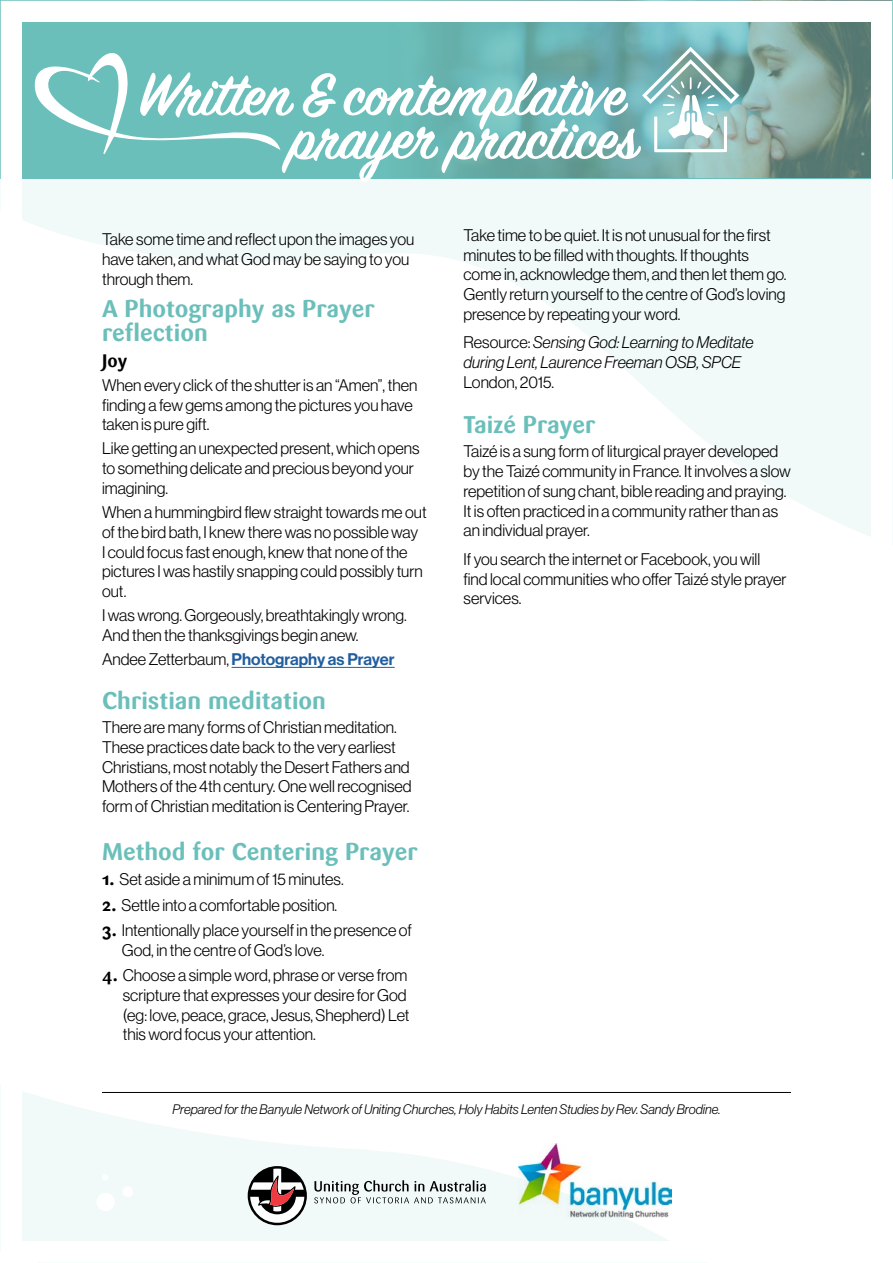
<style>
.page{position:relative;width:893px;height:1263px;background:#fff}
.page>*{position:absolute;margin:0;border:0;box-sizing:border-box;transform-origin:0 0}
.t1{font:600 67.5px "Sign Painter House Script";color:#fff}
.t2{font:700 24px/24px "Sari";color:#6bbfba}
.t3{font:700 18px "Sari";color:#000}
.t4{font:16.5px/19.8px "N Haas Grotesk DS Pro 45 Lt";color:#000}
.t5{font:16.5px/19.8px "N Haas Grotesk DS Pro 46 Lt It";color:#000}
.t6{font:16.5px "N Haas Grotesk DS Pro 65 Md";color:#215e9e}
.t7{font:13.5px "N Haas Grotesk DS Pro 46 Lt It";color:#000}
.s1{font-family:"N Haas Grotesk DS Pro 45 Lt";color:#000}
.s2{font-family:"Sari";font-weight:700;font-size:18px}
.s3{font-family:"N Haas Grotesk DS Pro 45 Lt"}
</style>
<div class="page">
<svg style="left:23px;top:1092px;width:644px;height:148px;fill:#f1f9f9"></svg>
<svg style="left:23px;top:179px;width:847px;height:489px"></svg>
<div style="left:96px;top:1193px;width:19px;height:18px;background:#fff;border-radius:50%"></div>
<div style="left:122px;top:1186px;width:11px;height:11px;background:#fff;border-radius:50%"></div>
<svg style="left:102px;top:1174px;width:6px;height:6px"></svg>
<hr style="left:232px;top:667px;width:163px;height:1px;background:#215e9e">
<hr style="left:102px;top:1092px;width:689px;height:1px;background:#000">
<svg style="left:314px;top:1180px;width:172px;height:23px"></svg>
<svg style="left:248px;top:1166px;width:59px;height:59px"></svg>
<img style="left:519px;top:1144px;width:153px;height:74px">
<div style="left:0;top:0;width:893px;height:179px;background:#6bbfba"></div>
<img style="left:388px;top:0;width:503px;height:178px">
<div style="left:1px;top:1px;width:891px;height:1261px;border:21px solid #fff"></div>
<svg style="left:642px;top:47px;width:97px;height:105px;background:#9ac4c4"></svg>
<svg style="left:34px;top:53px;width:246px;height:101px"></svg>
<h1 class="t1" style="left:138px;top:54px;width:489px">Written &amp; contemplative</h1>
<h1 class="t1" style="left:291px;top:97px;width:349px">prayer practices</h1>
<p class="t4" style="left:102px;top:230px;width:314px">Take some time and reflect upon the images you have taken, and what God may be saying to you through them.</p>
<h2 class="t2" style="left:102px;top:297px;width:274px">A Photography as Prayer reflection</h2>
<p class="t3" style="left:102px;top:350px;width:27px">Joy</p>
<p class="t4" style="left:102px;top:375px;width:317px">When every click of the shutter is an “Amen”, then finding a few gems among the pictures you have taken is pure gift.</p>
<p class="t4" style="left:102px;top:439px;width:319px">Like getting an unexpected present, which opens to something delicate and precious beyond your imagining.</p>
<p class="t4" style="left:102px;top:502px;width:326px">When a hummingbird flew straight towards me out of the bird bath, I knew there was no possible way<br>I could focus fast enough, knew that none of the pictures I was hastily snapping could possibly turn out.</p>
<p class="t4" style="left:102px;top:606px;width:306px">I was wrong. Gorgeously, breathtakingly wrong.<br>And then the thanksgivings begin anew.</p>
<p class="t6" style="left:102px;top:650px;width:294px"><span class="s1">Andee Zetterbaum,</span> Photography as Prayer</p>
<h2 class="t2" style="left:102px;top:689px;width:225px">Christian meditation</h2>
<p class="t4" style="left:102px;top:717px;width:311px">There are many forms of Christian meditation.<br>These practices date back to the very earliest Christians, most notably the Desert Fathers and Mothers of the 4th century. One well recognised form of Christian meditation is Centering Prayer.</p>
<h2 class="t2" style="left:102px;top:840px;width:317px">Method for Centering Prayer</h2>
<p class="t4" style="left:102px;top:870px;width:243px"><span class="s2">1.</span> Set aside a minimum of 15 minutes.</p>
<p class="t4" style="left:102px;top:895px;width:237px"><span class="s2">2.</span> Settle into a comfortable position.</p>
<p class="t4" style="left:122px;top:920px;width:292px;text-indent:-20px"><span class="s2">3.</span> Intentionally place yourself in the presence of<br>God, in the centre of God’s love.</p>
<p class="t4" style="left:123px;top:965px;width:288px;text-indent:-21px"><span class="s2">4.</span> Choose a simple word, phrase or verse from scripture that expresses your desire for God (eg: love, peace, grace, Jesus, Shepherd) Let this word focus your attention.</p>
<p class="t4" style="left:463px;top:225px;width:324px">Take time to be quiet. It is not unusual for the first minutes to be filled with thoughts. If thoughts come in, acknowledge them, and then let them go.<br>Gently return yourself to the centre of God’s loving presence by repeating your word.</p>
<p class="t5" style="left:463px;top:333px;width:292px"><span class="s3">Resource:</span> Sensing God: Learning to Meditate during Lent, Laurence Freeman OSB, SPCE</p>
<p class="t4" style="left:463px;top:372px;width:92px">London, 2015.</p>
<h2 class="t2" style="left:463px;top:413px;width:134px">Taizé Prayer</h2>
<p class="t4" style="left:463px;top:442px;width:329px">Taizé is a sung form of liturgical prayer developed by the Taizé community in France. It involves a slow repetition of sung chant, bible reading and praying.<br>It is often practiced in a community rather than as an individual prayer.</p>
<p class="t4" style="left:463px;top:549px;width:325px">If you search the internet or Facebook, you will find local communities who offer Taizé style prayer services.</p>
<p class="t7" style="left:172px;top:1102px;width:549px">Prepared for the Banyule Network of Uniting Churches, Holy Habits Lenten Studies by Rev. Sandy Brodine.</p>
</div>
